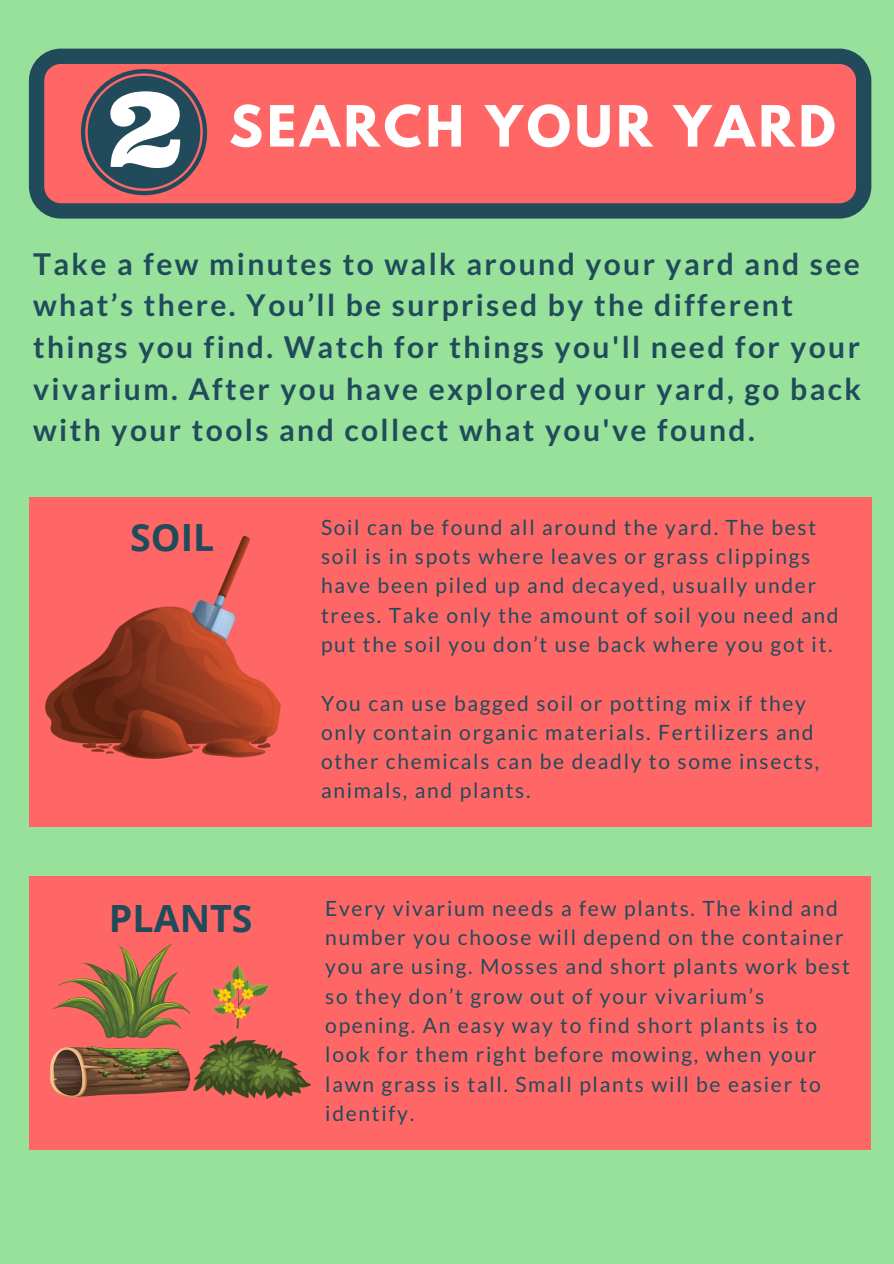
<style>
.page{position:relative;width:894px;height:1264px;background:#fff}
.page>*{position:absolute;margin:0;border:0;box-sizing:border-box;transform-origin:0 0}
.t1{font:700 50.25px "League Spartan";letter-spacing:.08em;color:#fff}
.t2{font:700 37.5px "Open Sans";color:#214b5b}
.t3{font:700 30px/41.7px "Lato";letter-spacing:.08em;color:#214b5b}
.t4{font:21px/29.2px "Lato";letter-spacing:.08em;color:#214b5b}
</style>
<div class="page">
<div style="left:0;top:0;width:893px;height:1263px;background:#97e19a"></div>
<svg style="left:29px;top:49px;width:842px;height:170px;background:#cb6164"></svg>
<div style="left:29px;top:497px;width:842px;height:329px;background:#ff6767"></div>
<div style="left:29px;top:876px;width:841px;height:274px;background:#ff6767"></div>
<svg style="left:81px;top:69px;width:126px;height:126px;background:#907c84"></svg>
<img style="left:45px;top:536px;width:235px;height:222px">
<img style="left:51px;top:944px;width:260px;height:154px">
<p class="t1" style="left:229px;top:101px;width:607px">SEARCH YOUR YARD</p>
<p class="t3" style="left:33px;top:242px;width:829px">Take a few minutes to walk around your yard and see what’s there. You’ll be surprised by the different things you find. Watch for things you'll need for your vivarium. After you have explored your yard, go back with your tools and collect what you've found.</p>
<p class="t2" style="left:130px;top:511px;width:86px">SOIL</p>
<p class="t2" style="left:109px;top:892px;width:145px">PLANTS</p>
<p class="t4" style="left:321px;top:512px;width:519px">Soil can be found all around the yard. The best soil is in spots where leaves or grass clippings have been piled up and decayed, usually under trees. Take only the amount of soil you need and put the soil you don’t use back where you got it.</p>
<p class="t4" style="left:321px;top:687px;width:499px">You can use bagged soil or potting mix if they only contain organic materials. Fertilizers and other chemicals can be deadly to some insects, animals, and plants.</p>
<p class="t4" style="left:325px;top:893px;width:526px">Every vivarium needs a few plants. The kind and number you choose will depend on the container you are using. Mosses and short plants work best so they don’t grow out of your vivarium’s opening. An easy way to find short plants is to look for them right before mowing, when your lawn grass is tall. Small plants will be easier to identify.</p>
</div>
